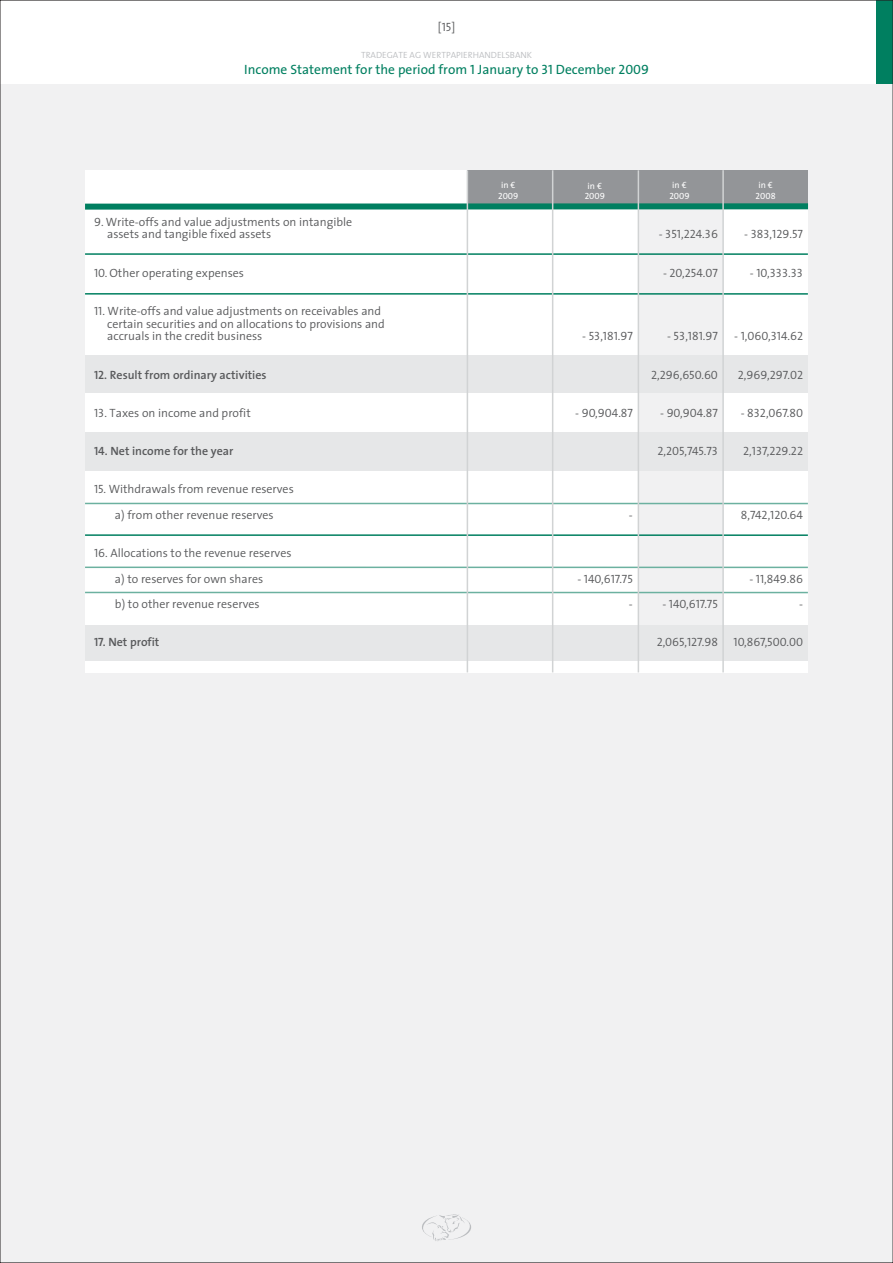
<style>
.page{position:relative;width:893px;height:1263px;background:#fff}
.page>*{position:absolute;margin:0;border:0;box-sizing:border-box;transform-origin:0 0}
.t1{font:13.5px "The Sans";color:#007f60}
.t2{font:300 12px/12.8px "The Sans";color:#58595b}
.t3{font:12px/25.5px "The Sans Semi Light Caps";color:#58595b;text-align:right}
.t4{font:600 12px "The Sans";color:#58595b}
.t5{font:300 9px "The Sans";color:#bbbdc0}
.t6{font:9px "The Sans Caps";color:#fff}
.t7{font:9px "The Sans";color:#fff}
.s1{font-family:"The Sans Caps"}
.s2{font-family:"The Sans Semi Light Caps";font-weight:400}
.s3{font-family:"The Sans Semi Bold Caps";font-weight:400}
</style>
<div class="page">
<div style="left:876px;top:0;width:17px;height:106px;background:#007f60"></div>
<div style="left:0;top:85px;width:893px;height:1178px;background:#f1f1f2"></div>
<div style="left:85px;top:170px;width:723px;height:502px;background:#fff"></div>
<div style="left:639px;top:203px;width:84px;height:456px;background:#f1f1f2"></div>
<div style="left:468px;top:170px;width:340px;height:34px;background:#939598"></div>
<svg style="left:422px;top:1214px;width:49px;height:27px"></svg>
<div style="left:85px;top:625px;width:723px;height:36px;background:#e6e7e8"></div>
<div style="left:85px;top:432px;width:723px;height:39px;background:#e6e7e8"></div>
<div style="left:85px;top:355px;width:723px;height:38px;background:#e6e7e8"></div>
<hr style="left:85px;top:253px;width:723px;height:2px;background:#007f60">
<hr style="left:85px;top:293px;width:723px;height:2px;background:#007f60">
<hr style="left:85px;top:534px;width:723px;height:2px;background:#007f60">
<hr style="left:85px;top:503px;width:723px;height:1px;background:#6cb1a0">
<hr style="left:85px;top:567px;width:723px;height:1px;background:#6cb1a0">
<hr style="left:85px;top:592px;width:723px;height:1px;background:#6cb1a0">
<div style="left:85px;top:203px;width:723px;height:7px;background:#007f60"></div>
<hr style="left:552px;top:170px;width:1px;height:502px;background:#d1d3d4">
<hr style="left:638px;top:170px;width:1px;height:502px;background:#d1d3d4">
<hr style="left:467px;top:170px;width:1px;height:502px;background:#d1d3d4">
<hr style="left:722px;top:170px;width:2px;height:502px;background:#d1d3d4">
<p class="t3" style="left:438px;top:14px;width:19px">[15]</p>
<p class="t5" style="left:361px;top:52px;width:173px">TRADEGATE AG WERTPAPIERHANDELSBANK</p>
<p class="t1" style="left:244px;top:65px;width:406px">Income Statement for the period from <span class="s1">1</span> January to <span class="s1">31</span> December <span class="s1">2009</span></p>
<p class="t2" style="left:107px;top:217px;width:247px;text-indent:-13px"><span class="s2">9.</span> Write-offs and value adjustments on intangible assets and tangible fixed assets</p>
<p class="t2" style="left:94px;top:268px;width:151px"><span class="s2">10.</span> Other operating expenses</p>
<p class="t2" style="left:107px;top:306px;width:279px;text-indent:-13px"><span class="s2">11.</span> Write-offs and value adjustments on receivables and certain securities and on allocations to provisions and accruals in the credit business</p>
<p class="t4" style="left:94px;top:370px;width:174px"><span class="s3">12.</span> Result from ordinary activities</p>
<p class="t2" style="left:94px;top:408px;width:158px"><span class="s2">13.</span> Taxes on income and profit</p>
<p class="t4" style="left:94px;top:447px;width:141px"><span class="s3">14.</span> Net income for the year</p>
<p class="t2" style="left:94px;top:478px;width:201px;line-height:25.5px;text-align:center"><span class="s2">15.</span> Withdrawals from revenue reserves a) from other revenue reserves</p>
<p class="t2" style="left:115px;top:542px;width:178px;line-height:25.5px;text-indent:-21px"><span class="s2">16.</span> Allocations to the revenue reserves a) to reserves for own shares<br>b) to other revenue reserves</p>
<p class="t4" style="left:94px;top:638px;width:67px"><span class="s3">17.</span> Net profit</p>
<p class="t7" style="left:501px;top:182px;width:16px">in ¤</p>
<p class="t6" style="left:498px;top:190px;width:22px">2009</p>
<p class="t7" style="left:588px;top:182px;width:16px">in ¤</p>
<p class="t6" style="left:585px;top:191px;width:22px">2009</p>
<p class="t7" style="left:672px;top:182px;width:16px">in ¤</p>
<p class="t6" style="left:669px;top:191px;width:22px">2009</p>
<p class="t3" style="left:659px;top:222px;width:61px">- 351,224.36</p>
<p class="t3" style="left:663px;top:260px;width:56px">- 20,254.07</p>
<p class="t7" style="left:758px;top:182px;width:16px">in ¤</p>
<p class="t6" style="left:756px;top:191px;width:21px">2008</p>
<p class="t3" style="left:744px;top:222px;width:60px">- 383,129.57</p>
<p class="t3" style="left:750px;top:260px;width:55px">- 10,333.33</p>
<p class="t3" style="left:582px;top:324px;width:52px">- 53,181.97</p>
<p class="t3" style="left:575px;top:400px;width:59px">- 90,904.87</p>
<p class="t3" style="left:667px;top:324px;width:52px">- 53,181.97</p>
<p class="t3" style="left:651px;top:362px;width:68px">2,296,650.60</p>
<p class="t3" style="left:660px;top:400px;width:59px">- 90,904.87</p>
<p class="t3" style="left:658px;top:438px;width:62px">2,205,745.73</p>
<p class="t3" style="left:734px;top:324px;width:70px">- 1,060,314.62</p>
<p class="t3" style="left:738px;top:362px;width:67px">2,969,297.02</p>
<p class="t3" style="left:741px;top:400px;width:64px">- 832,067.80</p>
<p class="t3" style="left:743px;top:438px;width:61px">2,137,229.22</p>
<p class="t3" style="left:629px;top:502px;width:5px">-</p>
<p class="t3" style="left:741px;top:502px;width:64px">8,742,120.64</p>
<p class="t3" style="left:577px;top:566px;width:57px">- 140,617.75 -</p>
<p class="t3" style="left:662px;top:591px;width:57px">- 140,617.75</p>
<p class="t3" style="left:657px;top:630px;width:63px">2,065,127.98</p>
<p class="t3" style="left:749px;top:566px;width:55px">- 11,849.86 -</p>
<p class="t3" style="left:733px;top:630px;width:71px">10,867,500.00</p>
</div>
